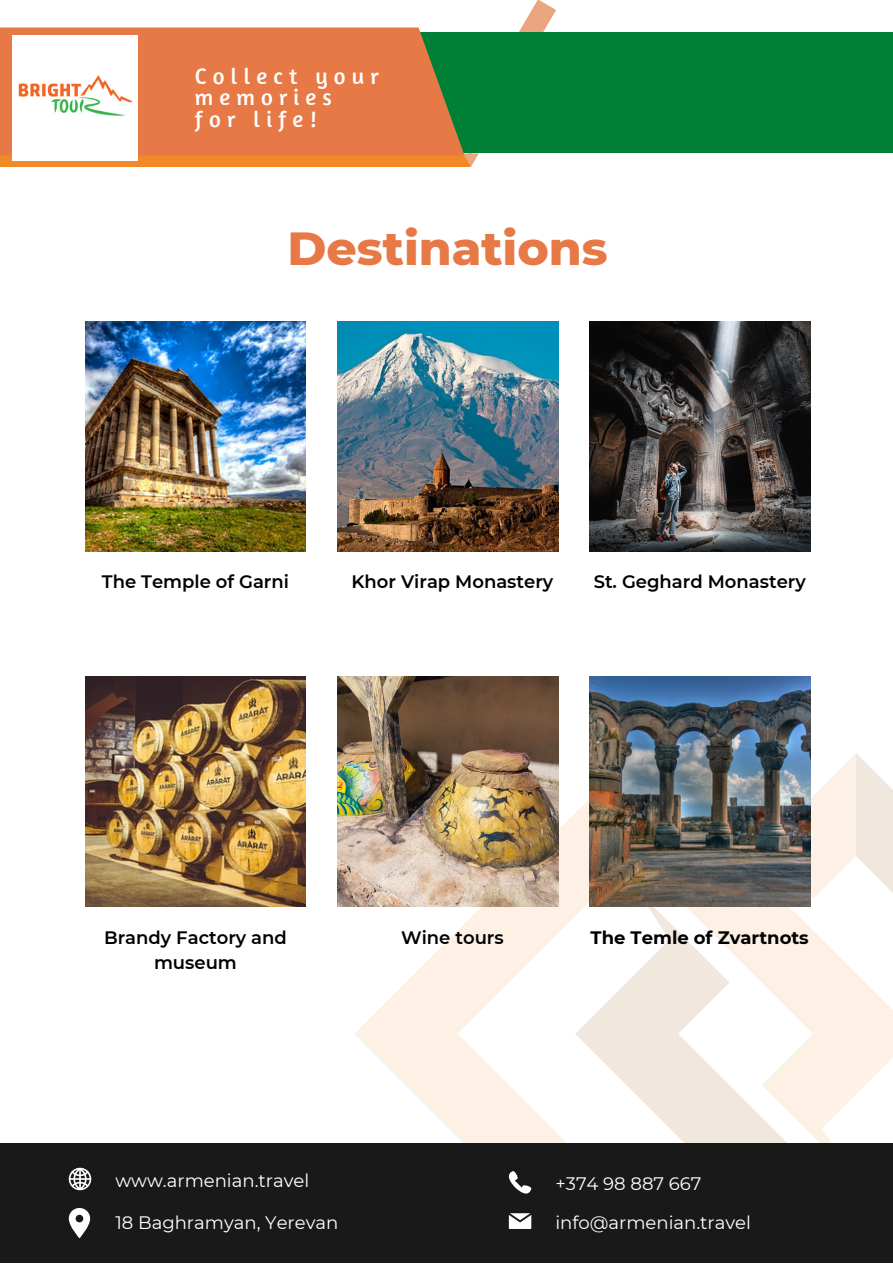
<style>
.page{position:relative;width:893px;height:1264px;background:#fff}
.page>*{position:absolute;margin:0;border:0;box-sizing:border-box;transform-origin:0 0}
.t1{font:800 47.25px "Montserrat";color:#e67946}
.t2{font:22.8px/21.3px "Amaranth";letter-spacing:.27em;color:#fff}
.t3{font:600 18px/24.8px "Montserrat";color:#000;text-align:center}
.t4{font:18px "Montserrat";color:#fff}
.t5{font:700 18px "Montserrat";color:#000}
</style>
<div class="page">
<img style="left:337px;top:322px;width:221px;height:229px">
<svg style="left:354px;top:753px;width:221px;height:390px"></svg>
<svg style="left:575px;top:753px;width:317px;height:390px"></svg>
<img style="left:337px;top:676px;width:221px;height:230px">
<img style="left:589px;top:322px;width:221px;height:229px">
<img style="left:589px;top:676px;width:221px;height:230px">
<img style="left:85px;top:322px;width:221px;height:229px">
<img style="left:85px;top:676px;width:221px;height:230px">
<div style="left:395px;top:33px;width:497px;height:120px;background:#008037"></div>
<svg style="left:0;top:0;width:556px;height:167px"></svg>
<svg style="left:0;top:28px;width:464px;height:127px;background:#d87b47"></svg>
<div style="left:0;top:1143px;width:892px;height:119px;background:#191919"></div>
<svg style="left:69px;top:1167px;width:22px;height:23px"></svg>
<svg style="left:69px;top:1208px;width:21px;height:30px"></svg>
<svg style="left:509px;top:1213px;width:22px;height:15px"></svg>
<svg style="left:509px;top:1171px;width:22px;height:22px"></svg>
<img style="left:13px;top:36px;width:124px;height:125px">
<p class="t2" style="left:195px;top:65px;width:185px">Collect your memories<br>for life!</p>
<p class="t1" style="left:287px;top:219px;width:321px">Destinations</p>
<p class="t3" style="left:102px;top:569px;width:189px">The Temple of Garni</p>
<p class="t3" style="left:351px;top:569px;width:203px">Khor Virap Monastery</p>
<p class="t3" style="left:593px;top:569px;width:213px">St. Geghard Monastery</p>
<p class="t3" style="left:104px;top:925px;width:184px">Brandy Factory and museum</p>
<p class="t3" style="left:401px;top:925px;width:104px">Wine tours</p>
<p class="t5" style="left:590px;top:926px;width:220px">The Temle of Zvartnots</p>
<p class="t4" style="left:115px;top:1169px;width:195px">www.armenian.travel</p>
<p class="t4" style="left:555px;top:1172px;width:148px">+374 98 887 667</p>
<p class="t4" style="left:115px;top:1211px;width:224px">18 Baghramyan, Yerevan</p>
<p class="t4" style="left:555px;top:1211px;width:197px">info@armenian.travel</p>
</div>
